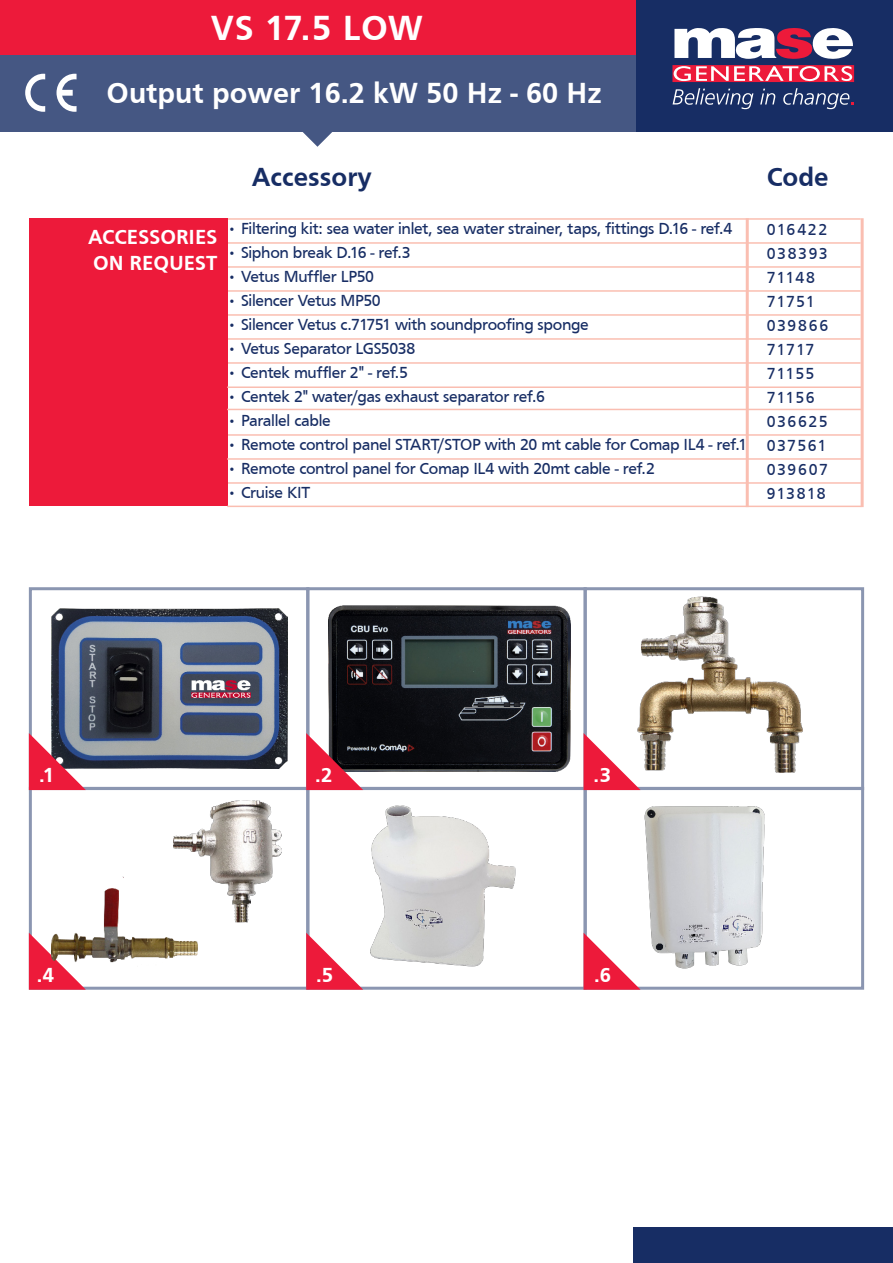
<style>
.page{position:relative;width:893px;height:1263px;background:#fff}
.page>*{position:absolute;margin:0;border:0;box-sizing:border-box;transform-origin:0 0}
._03_Modello_retro{font:700 36px "Frutiger";letter-spacing:.01em;color:#fff}
._03_Modello_retro-2{font:700 30px "Frutiger";color:#fff}
.t1{font:700 27px "Frutiger";color:#172d64}
.t2{font:700 21px "Frutiger";letter-spacing:-.005em;color:#fff}
._17_Asterisco{font:16.5px "Frutiger";letter-spacing:-.02em;color:#172d64}
</style>
<div class="page">
<div style="left:634px;top:0;width:259px;height:132px;background:#172d64"></div>
<div style="left:0;top:54px;width:636px;height:78px;background:#455783"></div>
<svg style="left:303px;top:132px;width:29px;height:15px"></svg>
<svg style="left:25px;top:74px;width:20px;height:38px"></svg>
<svg style="left:57px;top:74px;width:20px;height:38px"></svg>
<svg style="left:674px;top:28px;width:179px;height:31px"></svg>
<svg style="left:672px;top:65px;width:182px;height:17px;background:#f05e74"></svg>
<svg style="left:673px;top:88px;width:80px;height:21px"></svg>
<svg style="left:760px;top:89px;width:15px;height:15px"></svg>
<svg style="left:783px;top:88px;width:71px;height:21px"></svg>
<hr style="left:746px;top:218px;width:3px;height:289px;background:#fabeb1">
<hr style="left:861px;top:218px;width:3px;height:289px;background:#fabeb1">
<hr style="left:218px;top:242px;width:643px;height:2px;background:#fabeb1">
<hr style="left:218px;top:218px;width:643px;height:2px;background:#fabeb1">
<hr style="left:221px;top:482px;width:642px;height:2px;background:#fabeb1">
<hr style="left:218px;top:362px;width:643px;height:2px;background:#fabeb1">
<hr style="left:218px;top:338px;width:643px;height:2px;background:#fabeb1">
<hr style="left:218px;top:314px;width:643px;height:2px;background:#fabeb1">
<hr style="left:218px;top:290px;width:643px;height:2px;background:#fabeb1">
<hr style="left:218px;top:266px;width:643px;height:2px;background:#fabeb1">
<hr style="left:218px;top:434px;width:643px;height:2px;background:#fabeb1">
<div style="left:29px;top:218px;width:198px;height:288px;background:#ed1a3a"></div>
<div style="left:634px;top:1228px;width:259px;height:35px;background:#172d64"></div>
<div style="left:0;top:0;width:636px;height:54px;background:#ed1a3a"></div>
<div style="left:584px;top:787px;width:280px;height:203px;border:3px solid #8b96b1"></div>
<div style="left:29px;top:787px;width:280px;height:203px;border:3px solid #8b96b1"></div>
<div style="left:584px;top:587px;width:280px;height:203px;border:3px solid #8b96b1"></div>
<div style="left:306px;top:587px;width:281px;height:203px;border:3px solid #8b96b1"></div>
<img style="left:329px;top:605px;width:242px;height:167px">
<div style="left:29px;top:587px;width:280px;height:203px;border:3px solid #8b96b1"></div>
<img style="left:51px;top:609px;width:236px;height:159px">
<div style="left:306px;top:787px;width:281px;height:203px;border:3px solid #8b96b1"></div>
<svg style="left:29px;top:733px;width:57px;height:57px;background:#b44f66"></svg>
<svg style="left:29px;top:933px;width:57px;height:57px"></svg>
<svg style="left:306px;top:733px;width:57px;height:57px;background:#9e3547"></svg>
<svg style="left:306px;top:933px;width:57px;height:57px"></svg>
<svg style="left:584px;top:733px;width:57px;height:57px"></svg>
<svg style="left:584px;top:933px;width:57px;height:57px"></svg>
<img style="left:622px;top:596px;width:181px;height:186px">
<img style="left:48px;top:800px;width:234px;height:172px">
<img style="left:337px;top:805px;width:204px;height:182px">
<img style="left:632px;top:788px;width:147px;height:200px">
<hr style="left:227px;top:506px;width:634px;height:1px;background:#fabeb1">
<hr style="left:227px;top:458px;width:634px;height:2px;background:#fabeb1">
<hr style="left:227px;top:409px;width:635px;height:1px;background:#fabeb1">
<hr style="left:227px;top:386px;width:635px;height:2px;background:#fabeb1">
<p class="_03_Modello_retro" style="left:211px;top:7px;width:214px">VS 17.5 LOW</p>
<p class="_03_Modello_retro-2" style="left:107px;top:76px;width:497px">Output power 16.2 kW 50 Hz - 60 Hz</p>
<p class="t2" style="left:88px;top:225px;width:131px">ACCESSORIES</p>
<p class="t2" style="left:93px;top:251px;width:126px">ON REQUEST</p>
<p class="t1" style="left:252px;top:161px;width:122px">Accessory</p>
<p class="_17_Asterisco" style="left:227px;top:219px;width:506px">• Filtering kit: sea water inlet, sea water strainer, taps, fittings D.16 - ref.4</p>
<p class="_17_Asterisco" style="left:227px;top:243px;width:185px">• Siphon break D.16 - ref.3</p>
<p class="_17_Asterisco" style="left:227px;top:267px;width:148px">• Vetus Muffler LP50</p>
<p class="_17_Asterisco" style="left:227px;top:291px;width:155px">• Silencer Vetus MP50</p>
<p class="_17_Asterisco" style="left:227px;top:315px;width:363px">• Silencer Vetus c.71751 with soundproofing sponge</p>
<p class="_17_Asterisco" style="left:227px;top:339px;width:190px">• Vetus Separator LGS5038</p>
<p class="_17_Asterisco" style="left:227px;top:363px;width:182px">• Centek muffler 2" - ref.5</p>
<p class="_17_Asterisco" style="left:227px;top:387px;width:319px">• Centek 2" water/gas exhaust separator ref.6</p>
<p class="_17_Asterisco" style="left:227px;top:411px;width:105px">• Parallel cable</p>
<p class="_17_Asterisco" style="left:227px;top:435px;width:521px">• Remote control panel START/STOP with 20 mt cable for Comap IL4 - ref.1</p>
<p class="_17_Asterisco" style="left:227px;top:459px;width:429px">• Remote control panel for Comap IL4 with 20mt cable - ref.2</p>
<p class="_17_Asterisco" style="left:227px;top:483px;width:84px">• Cruise KIT</p>
<p class="t1" style="left:767px;top:161px;width:64px">Code</p>
<p class="_17_Asterisco" style="left:767px;top:220px;width:62px">016422</p>
<p class="_17_Asterisco" style="left:767px;top:244px;width:63px">038393</p>
<p class="_17_Asterisco" style="left:767px;top:268px;width:50px">71148</p>
<p class="_17_Asterisco" style="left:767px;top:292px;width:49px">71751</p>
<p class="_17_Asterisco" style="left:767px;top:316px;width:63px">039866</p>
<p class="_17_Asterisco" style="left:767px;top:340px;width:49px">71717</p>
<p class="_17_Asterisco" style="left:767px;top:364px;width:49px">71155</p>
<p class="_17_Asterisco" style="left:767px;top:388px;width:49px">71156</p>
<p class="_17_Asterisco" style="left:767px;top:412px;width:62px">036625</p>
<p class="_17_Asterisco" style="left:767px;top:436px;width:61px">037561</p>
<p class="_17_Asterisco" style="left:767px;top:460px;width:63px">039607</p>
<p class="_17_Asterisco" style="left:767px;top:484px;width:60px">913818</p>
<p class="t2" style="left:39px;top:763px;width:17px">.1</p>
<p class="t2" style="left:37px;top:963px;width:19px">.4</p>
<p class="t2" style="left:315px;top:763px;width:19px">.2</p>
<p class="t2" style="left:316px;top:963px;width:19px">.5</p>
<p class="t2" style="left:594px;top:762px;width:19px">.3</p>
<p class="t2" style="left:594px;top:962px;width:18px">.6</p>
</div>
